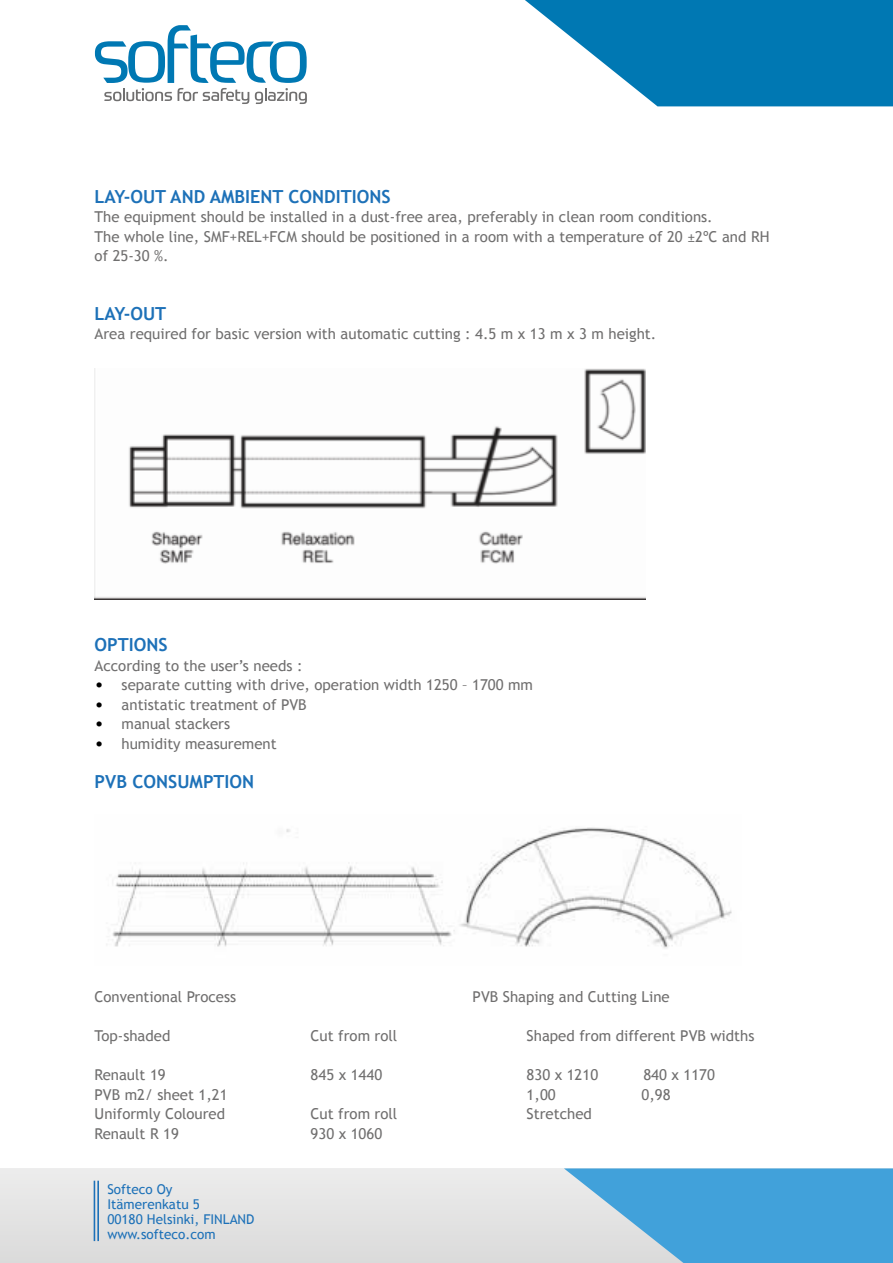
<style>
.page{position:relative;width:893px;height:1263px;background:#fff}
.page>*{position:absolute;margin:0;border:0;box-sizing:border-box;transform-origin:0 0}
.t1{font:700 18px "Trebuchet MS";color:#1d71b8}
.t2{font:15px/19.5px "Trebuchet MS";color:#706f6f}
.t3{font:13.5px/15px "Trebuchet MS";color:#1d71b8}
.s1{font-size:18px;color:#000}
</style>
<div class="page">
<div style="left:0;top:1168px;width:893px;height:94px;background:#e4e3e3"></div>
<svg style="left:564px;top:1168px;width:329px;height:95px"></svg>
<hr style="left:97px;top:1181px;width:2px;height:60px;background:#1d71b8">
<hr style="left:94px;top:1181px;width:1px;height:60px;background:#1d71b8">
<svg style="left:525px;top:0;width:368px;height:106px"></svg>
<svg style="left:95px;top:25px;width:212px;height:79px"></svg>
<img style="left:95px;top:369px;width:550px;height:231px">
<img style="left:106px;top:827px;width:626px;height:122px">
<p class="t1" style="left:95px;top:185px;width:298px">LAY-OUT AND AMBIENT CONDITIONS</p>
<p class="t2" style="left:95px;top:207px;width:676px">The equipment should be installed in a dust-free area, preferably in clean room conditions.<br>The whole line, SMF+REL+FCM should be positioned in a room with a temperature of 20 ±2ºC and RH of 25-30 %.</p>
<p class="t1" style="left:95px;top:302px;width:73px">LAY-OUT</p>
<p class="t2" style="left:95px;top:324px;width:563px">Area required for basic version with automatic cutting : 4.5 m x 13 m x 3 m height.</p>
<p class="t1" style="left:95px;top:633px;width:75px">OPTIONS</p>
<p class="t2" style="left:95px;top:656px;width:209px">According to the user’s needs :</p>
<p class="t2" style="left:95px;top:675px;width:440px"><span class="s1">•</span> separate cutting with drive, operation width 1250 – 1700 mm</p>
<p class="t2" style="left:95px;top:695px;width:214px"><span class="s1">•</span> antistatic treatment of PVB</p>
<p class="t2" style="left:95px;top:714px;width:137px"><span class="s1">•</span> manual stackers</p>
<p class="t2" style="left:95px;top:734px;width:184px"><span class="s1">•</span> humidity measurement</p>
<p class="t1" style="left:95px;top:770px;width:161px">PVB CONSUMPTION</p>
<p class="t2" style="left:95px;top:987px;width:143px">Conventional Process</p>
<p class="t2" style="left:473px;top:987px;width:199px">PVB Shaping and Cutting Line</p>
<p class="t2" style="left:95px;top:1026px;width:77px">Top-shaded</p>
<p class="t2" style="left:311px;top:1026px;width:88px">Cut from roll</p>
<p class="t2" style="left:527px;top:1026px;width:229px">Shaped from different PVB widths</p>
<p class="t2" style="left:95px;top:1065px;width:73px">Renault 19</p>
<p class="t2" style="left:311px;top:1065px;width:73px">845 x 1440</p>
<p class="t2" style="left:527px;top:1065px;width:73px">830 x 1210</p>
<p class="t2" style="left:643px;top:1065px;width:73px">840 x 1170</p>
<p class="t2" style="left:95px;top:1085px;width:135px">PVB m2/ sheet 1,21</p>
<p class="t2" style="left:527px;top:1085px;width:31px">1,00</p>
<p class="t2" style="left:641px;top:1085px;width:31px">0,98</p>
<p class="t2" style="left:95px;top:1104px;width:132px">Uniformly Coloured</p>
<p class="t2" style="left:311px;top:1104px;width:88px">Cut from roll</p>
<p class="t2" style="left:527px;top:1104px;width:67px">Stretched</p>
<p class="t2" style="left:95px;top:1124px;width:86px">Renault R 19</p>
<p class="t2" style="left:311px;top:1124px;width:73px">930 x 1060</p>
<p class="t3" style="left:107px;top:1181px;width:149px">Softeco Oy<br>Itämerenkatu 5<br>00180 Helsinki, FINLAND www.softeco.com</p>
</div>
